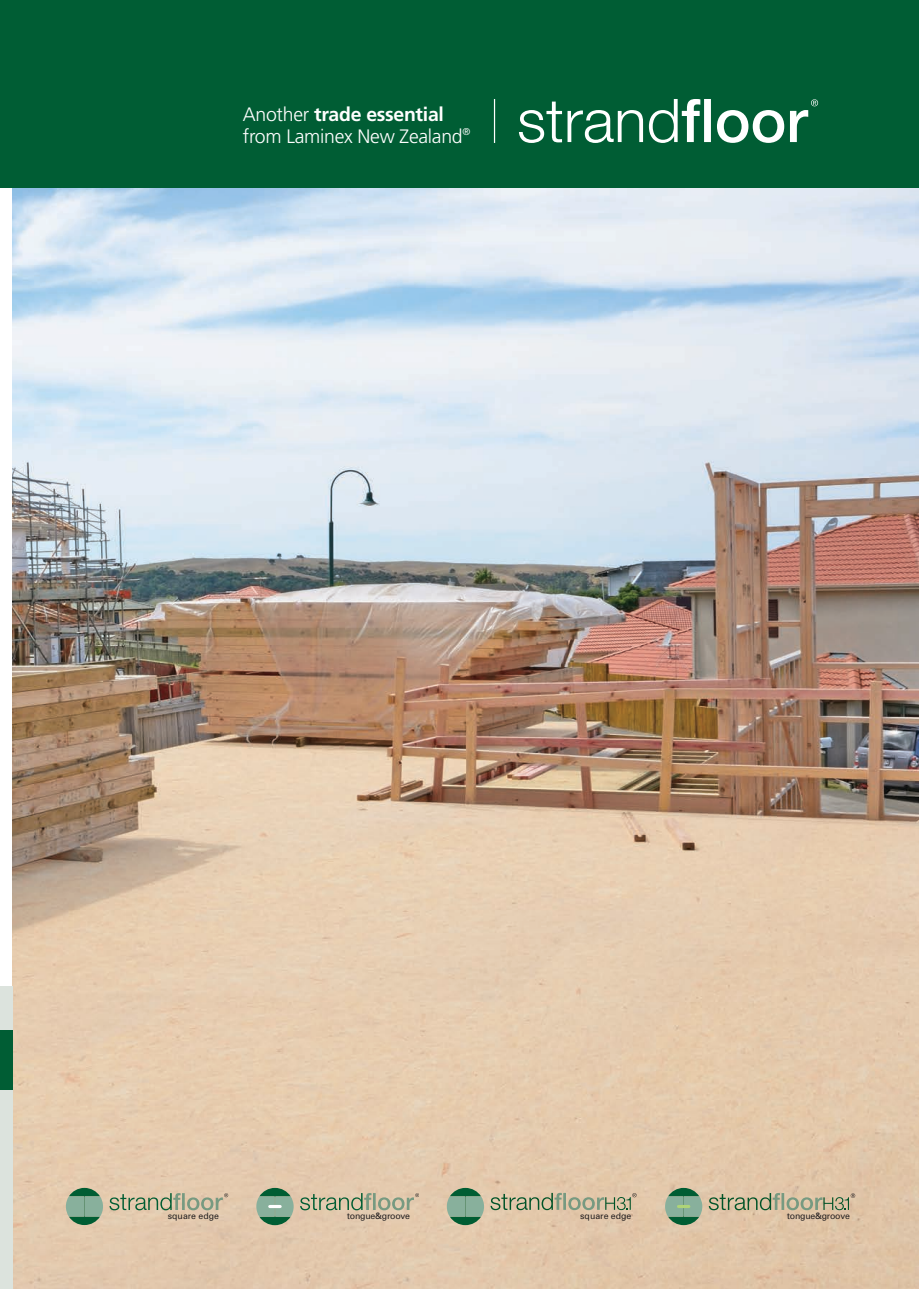
<style>
.page{position:relative;width:919px;height:1289px;background:#fff}
.page>*{position:absolute;margin:0;border:0;box-sizing:border-box;transform-origin:0 0}
.t1{font:300 19.5px/21.9px "Frutiger";letter-spacing:-.015em;color:#fff}
.t2{font:8.85px "Univers";letter-spacing:-.025em;color:#231f20}
.t3{font:8.7px "Univers";color:#231f20}
.t4{font:8.7px "Univers";letter-spacing:-.025em;color:#231f20}
.s1{font-weight:700}
</style>
<div class="page">
<img style="left:13px;top:188px;width:905px;height:1100px">
<div style="left:0;top:0;width:918px;height:188px;background:#005d34"></div>
<hr style="left:494px;top:99px;width:1px;height:44px;background:#fff">
<svg style="left:519px;top:102px;width:124px;height:41px"></svg>
<svg style="left:649px;top:99px;width:61px;height:44px"></svg>
<svg style="left:717px;top:99px;width:101px;height:44px"></svg>
<div style="left:0;top:986px;width:13px;height:302px;background:#dce3dd"></div>
<div style="left:0;top:1030px;width:13px;height:59px;background:#005d34"></div>
<svg style="left:66px;top:1187px;width:37px;height:37px"></svg>
<svg style="left:109px;top:1193px;width:119px;height:17px;background:#b5b396"></svg>
<svg style="left:665px;top:1187px;width:37px;height:38px"></svg>
<svg style="left:708px;top:1192px;width:147px;height:18px;background:#b5af90"></svg>
<svg style="left:447px;top:1187px;width:37px;height:38px"></svg>
<svg style="left:490px;top:1192px;width:146px;height:18px;background:#b6b293"></svg>
<svg style="left:256px;top:1187px;width:37px;height:37px"></svg>
<hr style="left:268px;top:1204px;width:14px;height:3px;background:#fff;border-radius:2px">
<svg style="left:300px;top:1192px;width:118px;height:18px;background:#b6b497"></svg>
<p class="t1" style="left:243px;top:103px;width:229px">Another <span class="s1">trade essential </span>from Laminex New Zealand<sup>®</sup></p>
<p class="t3" style="left:168px;top:1211px;width:53px">square edge</p>
<p class="t2" style="left:347px;top:1210px;width:64px">tongue&amp;groove</p>
<p class="t3" style="left:580px;top:1211px;width:53px">square edge</p>
<p class="t4" style="left:787px;top:1211px;width:64px">tongue&amp;groove</p>
</div>
